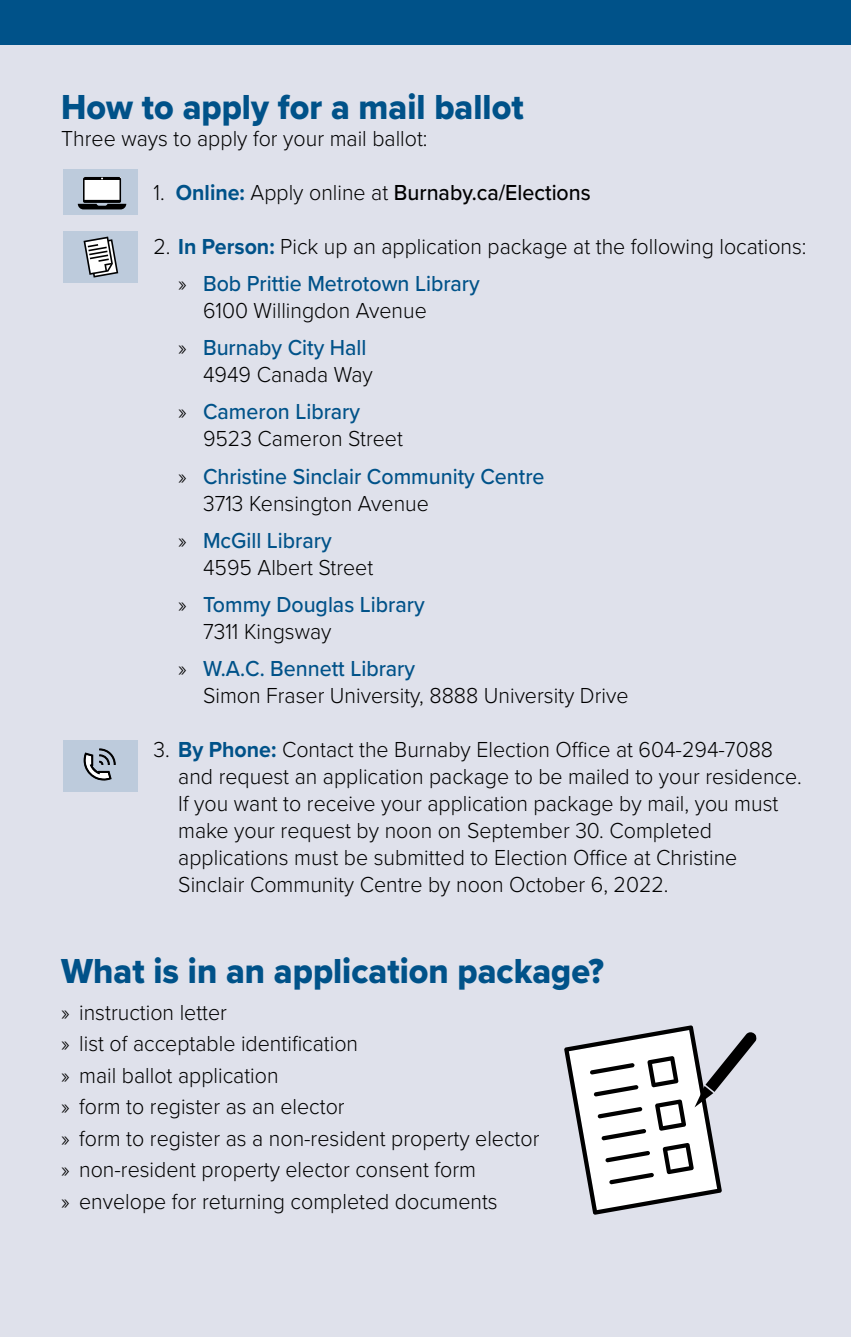
<style>
.page{position:relative;width:851px;height:1337px;background:#fff}
.page>*{position:absolute;margin:0;border:0;box-sizing:border-box;transform-origin:0 0}
.t1{font:36px "Proxima Nova Extrabld";color:#005289;scale:.95 1}
.t2{font:300 22.5px/31.5px "Proxima Nova";color:#000;scale:.95 1}
.t3{font:500 22.5px/37.1px "Proxima Nova";color:#005289;scale:.95 1}
.t4{font:500 22.5px "Proxima Nova";color:#000;scale:.95 1}
.s1{font-weight:300}
.s2{font-weight:700;color:#005289}
.s3{font-weight:500;color:#005289}
.s4{font-weight:300;color:#000}
</style>
<div class="page">
<div style="left:0;top:0;width:850px;height:1336px;background:#dfe1eb"></div>
<div style="left:0;top:0;width:850px;height:45px;background:#005289"></div>
<div style="left:63px;top:232px;width:75px;height:51px;background:#bdcbdc"></div>
<div style="left:63px;top:740px;width:75px;height:51px;background:#bdcbdc"></div>
<div style="left:63px;top:170px;width:75px;height:45px;background:#bdcbdc"></div>
<svg style="left:78px;top:177px;width:48px;height:32px"></svg>
<svg style="left:83px;top:748px;width:33px;height:33px"></svg>
<svg style="left:83px;top:236px;width:35px;height:41px"></svg>
<svg style="left:564px;top:1025px;width:193px;height:189px"></svg>
<h1 class="t1" style="left:61px;top:80px;width:488px">How to apply for a mail ballot</h1>
<p class="t2" style="left:61px;top:121px;width:387px">Three ways to apply for your mail ballot:</p>
<p class="t4" style="left:153px;top:176px;width:462px"><span class="s1">1.</span> <span class="s2">Online:</span> <span class="s1">Apply online at</span> Burnaby.ca/Elections</p>
<p class="t2" style="left:178px;top:227px;width:663px;line-height:37.1px;text-indent:-25px">2. <span class="s2">In Person:</span> Pick up an application package at the following locations: » <span class="s3">Bob Prittie Metrotown Library</span></p>
<p class="t2" style="left:178px;top:291px;width:263px;line-height:37.1px;text-indent:25px">6100 Willingdon Avenue » <span class="s3">Burnaby City Hall</span></p>
<p class="t2" style="left:178px;top:355px;width:206px;line-height:37.1px;text-indent:25px">4949 Canada Way » <span class="s3">Cameron Library</span></p>
<p class="t3" style="left:178px;top:419px;width:387px;text-indent:25px"><span class="s4">9523 Cameron Street<br>»</span> Christine Sinclair Community Centre</p>
<p class="t2" style="left:178px;top:483px;width:265px;line-height:37.1px;text-indent:25px">3713 Kensington Avenue » <span class="s3">McGill Library</span></p>
<p class="t3" style="left:178px;top:548px;width:261px;text-indent:25px"><span class="s4">4595 Albert Street<br>»</span> Tommy Douglas Library</p>
<p class="t3" style="left:178px;top:612px;width:251px;text-indent:25px"><span class="s4">7311 Kingsway<br>»</span> W.A.C. Bennett Library</p>
<p class="t2" style="left:203px;top:678px;width:449px">Simon Fraser University, 8888 University Drive</p>
<p class="t2" style="left:178px;top:735px;width:657px;line-height:27px;text-indent:-25px">3. <span class="s2">By Phone:</span> Contact the Burnaby Election Office at 604-294-7088 and request an application package to be mailed to your residence.<br>If you want to receive your application package by mail, you must make your request by noon on September 30. Completed applications must be submitted to Election Office at Christine Sinclair Community Centre by noon October 6, 2022.</p>
<h1 class="t1" style="left:61px;top:943px;width:573px">What is in an application package?</h1>
<p class="t2" style="left:61px;top:995px;width:505px">» instruction letter<br>» list of acceptable identification<br>» mail ballot application<br>» form to register as an elector<br>» form to register as a non-resident property elector » non-resident property elector consent form<br>» envelope for returning completed documents</p>
</div>
